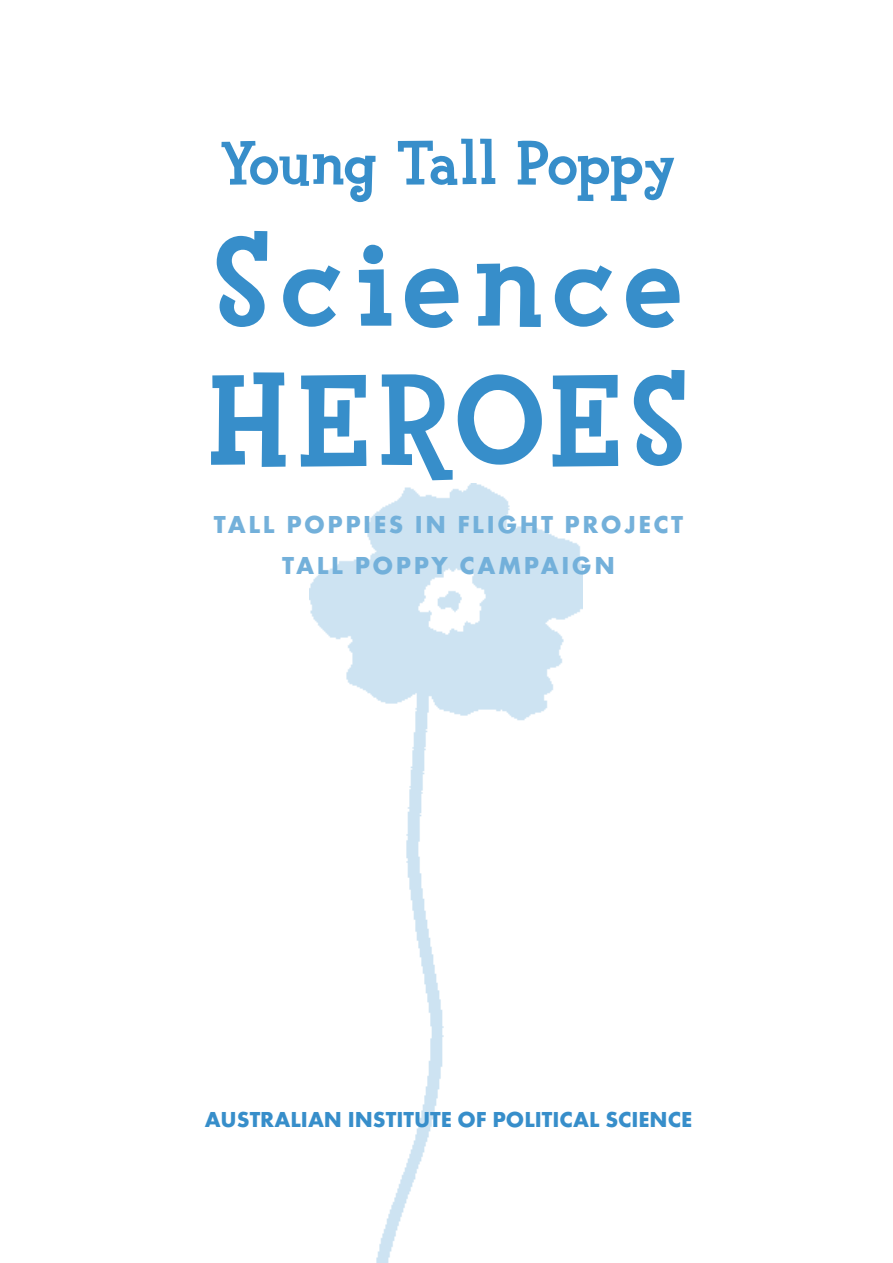
<style>
.page{position:relative;width:893px;height:1263px;background:#fff}
.page>*{position:absolute;margin:0;border:0;box-sizing:border-box;transform-origin:0 0}
.t1{font:800 131.55px/138.9px "Fink";letter-spacing:.075em;color:#378eca}
.t2{font:800 63px "Fink";letter-spacing:-.015em;color:#378eca}
.t3{font:800 25.5px/40.5px "Function LH";letter-spacing:.1em;color:#73b0da;text-align:center}
.t4{font:800 22.5px "Function LH";color:#378eca}
</style>
<div class="page">
<img style="left:309px;top:483px;width:274px;height:780px">
<h2 class="t2" style="left:220px;top:124px;width:457px">Young Tall Poppy</h2>
<h1 class="t1" style="left:208px;top:217px;width:480px">Science<br>HEROES</h1>
<p class="t3" style="left:214px;top:504px;width:471px">TALL POPPIES IN FLIGHT PROJECT<br>TALL POPPY CAMPAIGN</p>
<p class="t4" style="left:205px;top:1106px;width:489px">AUSTRALIAN INSTITUTE OF POLITICAL SCIENCE</p>
</div>
